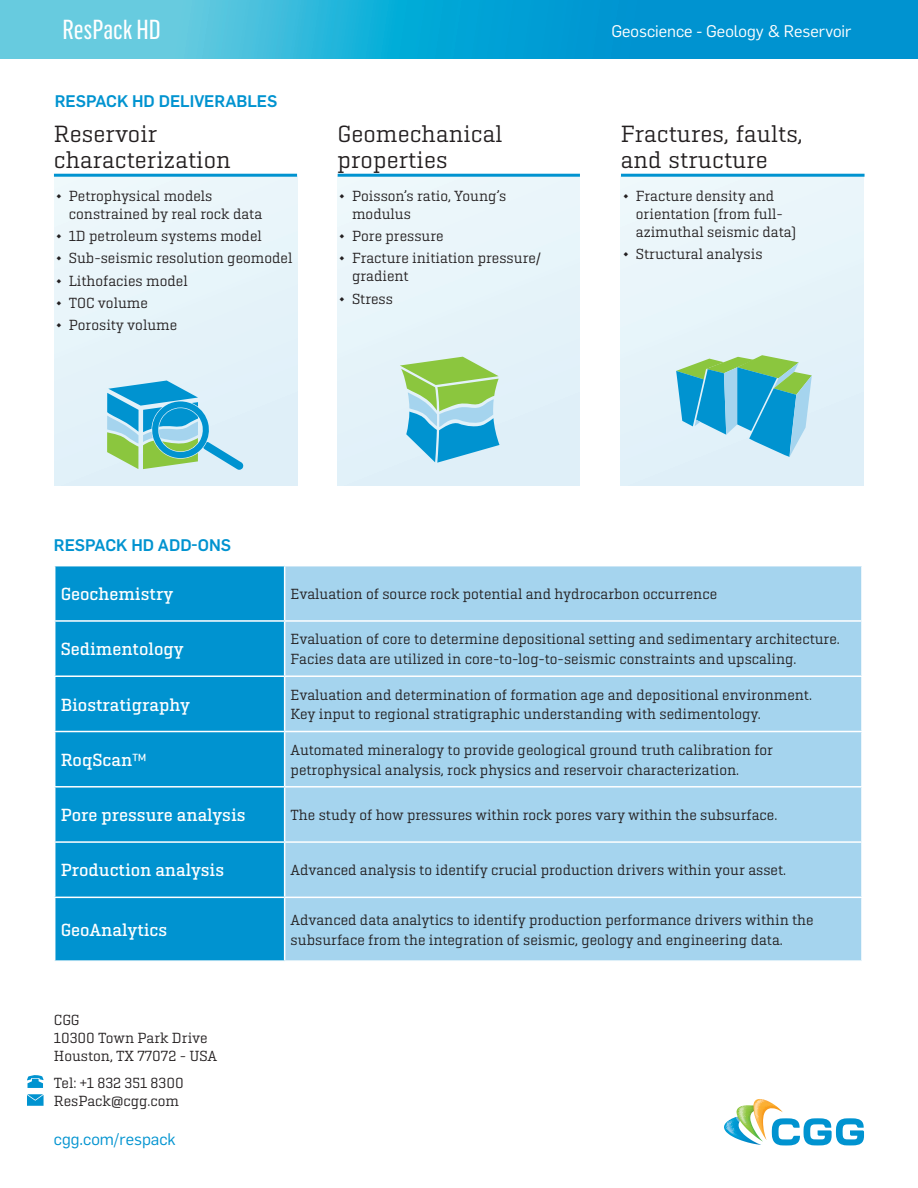
<style>
.page{position:relative;width:918px;height:1188px;background:#fff}
.page>*{position:absolute;margin:0;border:0;box-sizing:border-box;transform-origin:0 0}
.t1{font:27px "Flama Cond Basic";color:#fff}
.t2{font:24px/25.5px "Geogrotesque Slab";letter-spacing:.005em;color:#231f20}
.t3{font:500 18px "Geogrotesque Slab";color:#fff}
.t4{font:500 16.5px "Flama";color:#0093d0}
.t5{font:16.5px "Flama";color:#fff}
.t6{font:16.5px "Flama";color:#0093d0}
.t7{font:15px/18px "Geogrotesque Slab";color:#231f20}
.s1{font-weight:400}
</style>
<div class="page">
<svg style="left:27px;top:1075px;width:17px;height:13px"></svg>
<svg style="left:27px;top:1094px;width:17px;height:12px"></svg>
<div style="left:55px;top:177px;width:242px;height:309px;background:#e7f5fa"></div>
<div style="left:621px;top:177px;width:242px;height:309px;background:#e7f5fa"></div>
<div style="left:338px;top:177px;width:242px;height:309px;background:#e6f4fa"></div>
<hr style="left:54px;top:174px;width:243px;height:3px;background:#0093d0">
<hr style="left:338px;top:174px;width:242px;height:3px;background:#0093d0">
<hr style="left:621px;top:174px;width:244px;height:3px;background:#0093d0">
<div style="left:55px;top:566px;width:229px;height:394px;background:#0093d0"></div>
<div style="left:285px;top:566px;width:576px;height:394px;background:#a5d4ee"></div>
<hr style="left:54px;top:620px;width:231px;height:2px;background:#fff">
<hr style="left:54px;top:675px;width:231px;height:2px;background:#fff">
<hr style="left:54px;top:731px;width:231px;height:1px;background:#fff">
<hr style="left:54px;top:786px;width:231px;height:2px;background:#fff">
<hr style="left:54px;top:841px;width:231px;height:2px;background:#fff">
<hr style="left:54px;top:897px;width:231px;height:1px;background:#fff">
<hr style="left:285px;top:620px;width:578px;height:2px;background:#fff">
<hr style="left:285px;top:675px;width:578px;height:2px;background:#fff">
<hr style="left:285px;top:731px;width:578px;height:1px;background:#fff">
<hr style="left:285px;top:786px;width:578px;height:2px;background:#fff">
<hr style="left:285px;top:841px;width:578px;height:2px;background:#fff">
<hr style="left:285px;top:897px;width:578px;height:1px;background:#fff">
<svg style="left:676px;top:355px;width:136px;height:102px"></svg>
<svg style="left:107px;top:381px;width:137px;height:89px"></svg>
<svg style="left:400px;top:357px;width:100px;height:106px"></svg>
<svg style="left:724px;top:1099px;width:140px;height:46px"></svg>
<svg style="left:0;top:0;width:918px;height:59px;background:#21aad6"></svg>
<h1 class="t1" style="left:62px;top:10px;width:100px">ResPack HD</h1>
<p class="t5" style="left:611px;top:19px;width:242px">Geoscience - Geology &amp; Reservoir</p>
<p class="t4" style="left:55px;top:88px;width:224px">RESPACK HD DELIVERABLES</p>
<h2 class="t2" style="left:54px;top:121px;width:178px">Reservoir characterization</h2>
<p class="t7" style="left:69px;top:186px;width:195px;text-indent:-13px">◊ Petrophysical models constrained by real rock data</p>
<p class="t7" style="left:56px;top:225px;width:238px;line-height:22.2px">◊ 1D petroleum systems model<br>◊ Sub-seismic resolution geomodel ◊ Lithofacies model<br>◊ TOC volume<br>◊ Porosity volume</p>
<h2 class="t2" style="left:338px;top:121px;width:166px">Geomechanical properties</h2>
<h2 class="t2" style="left:621px;top:121px;width:183px">Fractures, faults, and structure</h2>
<p class="t7" style="left:352px;top:186px;width:156px;text-indent:-13px">◊ Poisson’s ratio, Young’s modulus</p>
<p class="t7" style="left:339px;top:224px;width:203px;line-height:22.2px">◊ Pore pressure<br>◊ Fracture initiation pressure/</p>
<p class="t7" style="left:339px;top:265px;width:71px;line-height:22.2px;text-indent:13px">gradient ◊ Stress</p>
<p class="t7" style="left:636px;top:186px;width:162px;text-indent:-13px">◊ Fracture density and orientation (from full&shy;azimuthal seismic data)</p>
<p class="t7" style="left:623px;top:245px;width:141px">◊ Structural analysis</p>
<p class="t4" style="left:54px;top:533px;width:179px">RESPACK HD ADD-ONS</p>
<p class="t3" style="left:61px;top:583px;width:114px">Geochemistry</p>
<p class="t7" style="left:291px;top:584px;width:428px">Evaluation of source rock potential and hydrocarbon occurrence</p>
<p class="t3" style="left:61px;top:638px;width:125px">Sedimentology</p>
<p class="t7" style="left:291px;top:629px;width:551px;line-height:19.5px">Evaluation of core to determine depositional setting and sedimentary architecture.<br>Facies data are utilized in core-to-log-to-seismic constraints and upscaling.</p>
<p class="t3" style="left:61px;top:693px;width:131px">Biostratigraphy</p>
<p class="t7" style="left:291px;top:685px;width:523px;line-height:19.5px">Evaluation and determination of formation age and depositional environment.<br>Key input to regional stratigraphic understanding with sedimentology.</p>
<p class="t3" style="left:61px;top:749px;width:88px">RoqScan<span class="s1">™</span></p>
<p class="t7" style="left:291px;top:740px;width:484px;line-height:19.5px">Automated mineralogy to provide geological ground truth calibration for petrophysical analysis, rock physics and reservoir characterization.</p>
<p class="t3" style="left:61px;top:804px;width:187px">Pore pressure analysis</p>
<p class="t7" style="left:291px;top:806px;width:488px">The study of how pressures within rock pores vary within the subsurface.</p>
<p class="t3" style="left:61px;top:859px;width:165px">Production analysis</p>
<p class="t7" style="left:291px;top:861px;width:497px">Advanced analysis to identify crucial production drivers within your asset.</p>
<p class="t3" style="left:61px;top:919px;width:108px">GeoAnalytics</p>
<p class="t7" style="left:291px;top:910px;width:525px;line-height:19.5px">Advanced data analytics to identify production performance drivers within the subsurface from the integration of seismic, geology and engineering data.</p>
<p class="t7" style="left:54px;top:1011px;width:165px">CGG<br>10300 Town Park Drive<br>Houston, TX 77072 - USA</p>
<p class="t7" style="left:54px;top:1073px;width:131px">Tel: +1 832 351 8300<br>ResPack@cgg.com</p>
<p class="t6" style="left:54px;top:1127px;width:123px">cgg.com/respack</p>
</div>
